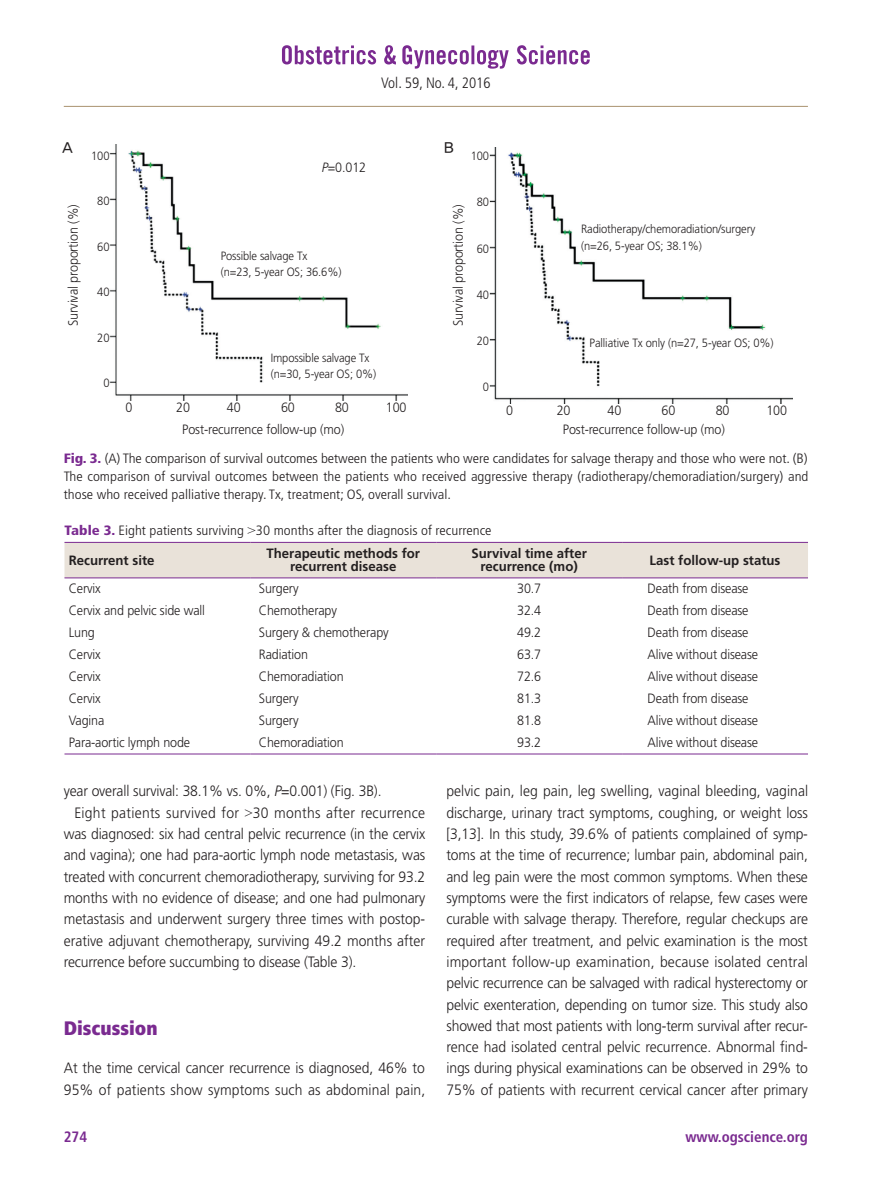
<style>
.page{position:relative;width:893px;height:1191px;background:#fff}
.page>*{position:absolute;margin:0;border:0;box-sizing:border-box;transform-origin:0 0}
.제목1-보라{font:900 condensed 19.5px "Frutiger LT Std";color:#7a2a90}
.제목밑_본문{font:300 15px/21.3px "Frutiger LT Std";letter-spacing:-.005em;color:#231f20;scale:.93 1}
.본문_영문{font:300 15px/21.3px "Frutiger LT Std";letter-spacing:-.01em;color:#231f20;text-align:justify;scale:.93 1}
.t1{font:700 condensed 15px "Frutiger LT Std";color:#7a2a90}
.t2{font:300 condensed 15px "Frutiger LT Std";color:#231f20}
.그림A-B{font:15px "YDIYGO330";color:#231f20}
.표내용{font:300 13.5px "Frutiger LT Std";letter-spacing:-.01em;color:#231f20;scale:.93 1}
.그림타이틀{font:300 condensed 13.5px/18px "Frutiger LT Std";color:#231f20;text-align:justify;scale:1.1 1}
.표머리{font:700 13.5px/13.5px "Frutiger LT Std";color:#231f20;text-align:center}
.표_타이틀{font:300 condensed 13.5px "Frutiger LT Std";color:#231f20;scale:1.1 1}
.표내용-2{font:300 12px "Frutiger LT Std";letter-spacing:-.01em;color:#231f20;scale:.93 1}
.s1{font-style:italic}
.s2{font-weight:900;color:#7a2a90}
.s3{font-family:"Times New Roman";font-weight:400;font-stretch:normal}
.s4{font-family:"Times New Roman";font-weight:400}
</style>
<div class="page">
<hr style="left:64px;top:106px;width:744px;height:1px;background:#af9877">
<svg style="left:517px;top:45px;width:73px;height:19px"></svg>
<svg style="left:402px;top:45px;width:107px;height:24px"></svg>
<svg style="left:282px;top:45px;width:114px;height:19px"></svg>
<div style="left:64px;top:543px;width:744px;height:34px;background:#e9e2d9"></div>
<hr style="left:64px;top:542px;width:186px;height:1px;background:#7a2a90">
<hr style="left:250px;top:542px;width:186px;height:1px;background:#7a2a90">
<hr style="left:436px;top:542px;width:186px;height:1px;background:#7a2a90">
<hr style="left:622px;top:542px;width:186px;height:1px;background:#7a2a90">
<hr style="left:64px;top:577px;width:186px;height:1px;background:#7a2a90">
<hr style="left:250px;top:577px;width:186px;height:1px;background:#7a2a90">
<hr style="left:436px;top:577px;width:186px;height:1px;background:#7a2a90">
<hr style="left:622px;top:577px;width:186px;height:1px;background:#7a2a90">
<hr style="left:64px;top:753px;width:186px;height:1px;background:#7a2a90">
<hr style="left:250px;top:753px;width:186px;height:1px;background:#7a2a90">
<hr style="left:436px;top:753px;width:186px;height:1px;background:#7a2a90">
<hr style="left:622px;top:753px;width:186px;height:1px;background:#7a2a90">
<img style="left:109px;top:145px;width:298px;height:256px">
<img style="left:489px;top:147px;width:303px;height:256px">
<p class="t2" style="left:381px;top:74px;width:111px">Vol. 59, No. 4, 2016</p>
<p class="그림A-B" style="left:62px;top:140px;width:11px">A</p>
<p class="그림A-B" style="left:444px;top:140px;width:11px">B</p>
<p class="표내용-2" style="left:91px;top:149px;width:21px">100</p>
<p class="표내용-2" style="left:97px;top:194px;width:15px">80</p>
<p class="표내용-2" style="left:97px;top:240px;width:15px">60</p>
<p class="표내용-2" style="left:97px;top:285px;width:15px">40</p>
<p class="표내용-2" style="left:97px;top:331px;width:15px">20</p>
<p class="표내용-2" style="left:103px;top:376px;width:8px">0</p>
<p class="표내용-2" style="left:471px;top:149px;width:21px">100</p>
<p class="표내용-2" style="left:477px;top:195px;width:15px">80</p>
<p class="표내용-2" style="left:477px;top:241px;width:15px">60</p>
<p class="표내용-2" style="left:477px;top:288px;width:15px">40</p>
<p class="표내용-2" style="left:477px;top:334px;width:15px">20</p>
<p class="표내용-2" style="left:483px;top:380px;width:8px">0</p>
<p class="표내용" style="left:322px;top:160px;width:49px"><span class="s1">P</span>=0.012</p>
<p class="표내용" style="left:66px;top:326px;width:132px;rotate:-90deg">Survival proportion (%)</p>
<p class="표내용" style="left:450px;top:326px;width:132px;rotate:-90deg">Survival proportion (%)</p>
<p class="표내용-2" style="left:221px;top:249px;width:95px">Possible salvage Tx</p>
<p class="표내용-2" style="left:221px;top:265px;width:131px">(n=23, 5-year OS; 36.6%)</p>
<p class="표내용-2" style="left:271px;top:351px;width:108px">Impossible salvage Tx</p>
<p class="표내용-2" style="left:271px;top:367px;width:115px">(n=30, 5-year OS; 0%)</p>
<p class="표내용-2" style="left:581px;top:222px;width:189px">Radiotherapy/chemoradiation/surgery</p>
<p class="표내용-2" style="left:581px;top:239px;width:131px">(n=26, 5-year OS; 38.1%)</p>
<p class="표내용-2" style="left:590px;top:336px;width:199px">Palliative Tx only (n=27, 5-year OS; 0%)</p>
<p class="표내용" style="left:126px;top:400px;width:9px">0</p>
<p class="표내용" style="left:176px;top:400px;width:16px">20</p>
<p class="표내용" style="left:227px;top:400px;width:16px">40</p>
<p class="표내용" style="left:281px;top:400px;width:16px">60</p>
<p class="표내용" style="left:335px;top:400px;width:16px">80</p>
<p class="표내용" style="left:386px;top:400px;width:24px">100</p>
<p class="표내용" style="left:506px;top:403px;width:9px">0</p>
<p class="표내용" style="left:557px;top:403px;width:16px">20</p>
<p class="표내용" style="left:607px;top:403px;width:16px">40</p>
<p class="표내용" style="left:662px;top:403px;width:16px">60</p>
<p class="표내용" style="left:716px;top:403px;width:16px">80</p>
<p class="표내용" style="left:766px;top:403px;width:24px">100</p>
<p class="표내용" style="left:182px;top:422px;width:176px">Post-recurrence follow-up (mo)</p>
<p class="표내용" style="left:563px;top:422px;width:176px">Post-recurrence follow-up (mo)</p>
<p class="그림타이틀" style="left:64px;top:450px;width:678px"><span class="s2">Fig. 3.</span> (A) The comparison of survival outcomes between the patients who were candidates for salvage therapy and those who were not. (B)<br>The comparison of survival outcomes between the patients who received aggressive therapy (radiotherapy/chemoradiation/surgery) and those who received palliative therapy. Tx, treatment; OS, overall survival.</p>
<p class="표_타이틀" style="left:64px;top:523px;width:390px"><span class="s2">Table 3.</span> Eight patients surviving <span class="s3">˃</span>30 months after the diagnosis of recurrence</p>
<p class="표머리" style="left:69px;top:553px;width:87px">Recurrent site</p>
<p class="표머리" style="left:266px;top:546px;width:155px">Therapeutic methods for recurrent disease</p>
<p class="표머리" style="left:471px;top:546px;width:117px">Survival time after</p>
<p class="표머리" style="left:481px;top:560px;width:99px">recurrence (mo)</p>
<p class="표머리" style="left:650px;top:553px;width:132px">Last follow-up status</p>
<p class="표내용" style="left:69px;top:581px;width:36px">Cervix</p>
<p class="표내용" style="left:259px;top:581px;width:44px">Surgery</p>
<p class="표내용" style="left:517px;top:581px;width:27px">30.7</p>
<p class="표내용" style="left:648px;top:581px;width:110px">Death from disease</p>
<p class="표내용" style="left:69px;top:603px;width:148px">Cervix and pelvic side wall</p>
<p class="표내용" style="left:259px;top:603px;width:86px">Chemotherapy</p>
<p class="표내용" style="left:517px;top:603px;width:27px">32.4</p>
<p class="표내용" style="left:648px;top:603px;width:110px">Death from disease</p>
<p class="표내용" style="left:69px;top:625px;width:30px">Lung</p>
<p class="표내용" style="left:259px;top:625px;width:141px">Surgery &amp; chemotherapy</p>
<p class="표내용" style="left:517px;top:625px;width:27px">49.2</p>
<p class="표내용" style="left:648px;top:625px;width:110px">Death from disease</p>
<p class="표내용" style="left:69px;top:647px;width:36px">Cervix</p>
<p class="표내용" style="left:259px;top:647px;width:54px">Radiation</p>
<p class="표내용" style="left:517px;top:647px;width:27px">63.7</p>
<p class="표내용" style="left:648px;top:647px;width:120px">Alive without disease</p>
<p class="표내용" style="left:69px;top:669px;width:36px">Cervix</p>
<p class="표내용" style="left:259px;top:669px;width:93px">Chemoradiation</p>
<p class="표내용" style="left:517px;top:669px;width:27px">72.6</p>
<p class="표내용" style="left:648px;top:669px;width:120px">Alive without disease</p>
<p class="표내용" style="left:69px;top:691px;width:36px">Cervix</p>
<p class="표내용" style="left:259px;top:691px;width:44px">Surgery</p>
<p class="표내용" style="left:517px;top:691px;width:27px">81.3</p>
<p class="표내용" style="left:648px;top:691px;width:110px">Death from disease</p>
<p class="표내용" style="left:69px;top:713px;width:40px">Vagina</p>
<p class="표내용" style="left:259px;top:713px;width:44px">Surgery</p>
<p class="표내용" style="left:517px;top:713px;width:27px">81.8</p>
<p class="표내용" style="left:648px;top:713px;width:120px">Alive without disease</p>
<p class="표내용" style="left:69px;top:735px;width:132px">Para-aortic lymph node</p>
<p class="표내용" style="left:259px;top:735px;width:93px">Chemoradiation</p>
<p class="표내용" style="left:517px;top:735px;width:27px">93.2</p>
<p class="표내용" style="left:648px;top:735px;width:120px">Alive without disease</p>
<p class="본문_영문" style="left:64px;top:781px;width:343px">year overall survival: 38.1% vs. 0%, <span class="s1">P</span>=0.001) (Fig. 3B).</p>
<p class="본문_영문" style="left:64px;top:802px;width:390px;text-indent:11px">Eight patients survived for <span class="s4">˃</span>30 months after recurrence was diagnosed: six had central pelvic recurrence (in the cervix and vagina); one had para-aortic lymph node metastasis, was treated with concurrent chemoradiotherapy, surviving for 93.2 months with no evidence of disease; and one had pulmonary metastasis and underwent surgery three times with postop&shy;erative adjuvant chemotherapy, surviving 49.2 months after recurrence before succumbing to disease (Table 3).</p>
<p class="제목1-보라" style="left:64px;top:1015px;width:95px">Discussion</p>
<p class="제목밑_본문" style="left:64px;top:1057px;width:390px">At the time cervical cancer recurrence is diagnosed, 46% to<br>95% of patients show symptoms such as abdominal pain,</p>
<p class="제목밑_본문" style="left:446px;top:781px;width:390px;text-align:justify">pelvic pain, leg pain, leg swelling, vaginal bleeding, vaginal discharge, urinary tract symptoms, coughing, or weight loss [3,13]. In this study, 39.6% of patients complained of symp&shy;toms at the time of recurrence; lumbar pain, abdominal pain, and leg pain were the most common symptoms. When these symptoms were the first indicators of relapse, few cases were curable with salvage therapy. Therefore, regular checkups are required after treatment, and pelvic examination is the most important follow-up examination, because isolated central pelvic recurrence can be salvaged with radical hysterectomy or pelvic exenteration, depending on tumor size. This study also showed that most patients with long-term survival after recur&shy;rence had isolated central pelvic recurrence. Abnormal find&shy;ings during physical examinations can be observed in 29% to 75% of patients with recurrent cervical cancer after primary</p>
<p class="t1" style="left:64px;top:1128px;width:25px">274</p>
<p class="t1" style="left:685px;top:1128px;width:124px">www.ogscience.org</p>
</div>
